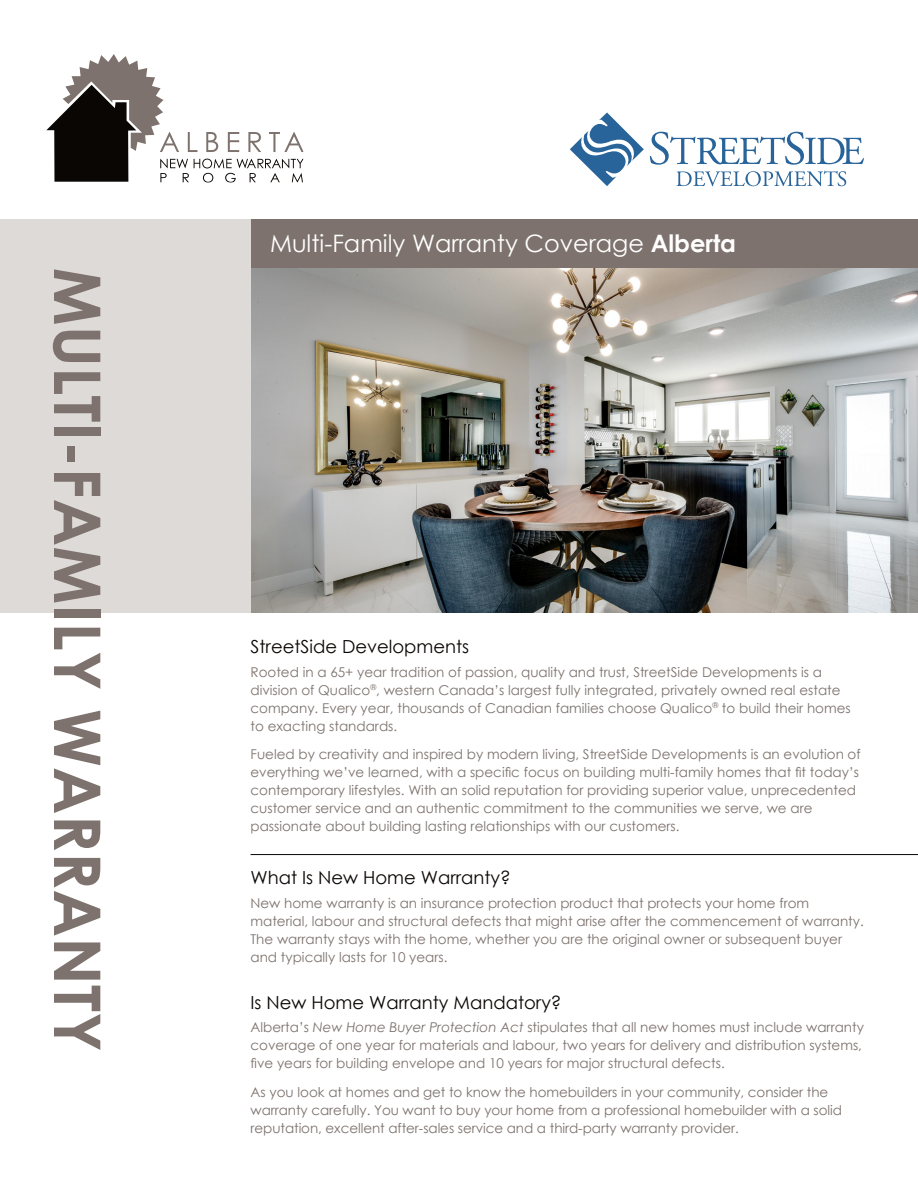
<style>
.page{position:relative;width:918px;height:1188px;background:#fff}
.page>*{position:absolute;margin:0;border:0;box-sizing:border-box;transform-origin:0 0}
.t1{font:700 64.5px "Century Gothic";color:#7d726d}
.Box_Heading{font:24px "Century Gothic";color:#fff}
.Heading{font:18px "Century Gothic";color:#0a0604}
.Body_Copy{font:13.5px/18px "Century Gothic";color:#7d726d}
.Heading-2{font:13.5px/18px "Century Gothic";color:#7d726d}
.s1{font-weight:700}
.s2{font-style:italic}
</style>
<div class="page">
<img style="left:251px;top:268px;width:667px;height:345px">
<svg style="left:46px;top:54px;width:258px;height:129px"></svg>
<div style="left:251px;top:219px;width:667px;height:49px;background:#7d726d"></div>
<hr style="left:251px;top:854px;width:667px;height:1px;background:#0a0604">
<div style="left:0;top:219px;width:251px;height:394px;background:#dedad8"></div>
<svg style="left:650px;top:132px;width:214px;height:33px"></svg>
<svg style="left:570px;top:113px;width:74px;height:73px"></svg>
<svg style="left:676px;top:171px;width:170px;height:15px"></svg>
<p class="t1" style="left:126px;top:268px;width:786px;rotate:90deg">MULTI-FAMILY WARRANTY</p>
<p class="Box_Heading" style="left:270px;top:227px;width:468px">Multi-Family Warranty Coverage <span class="s1">Alberta</span></p>
<p class="Heading" style="left:251px;top:634px;width:220px">StreetSide Developments</p>
<p class="Body_Copy" style="left:251px;top:663px;width:602px">Rooted in a 65+ year tradition of passion, quality and trust, StreetSide Developments is a division of Qualico<sup>®</sup>, western Canada’s largest fully integrated, privately owned real estate company. Every year, thousands of Canadian families choose Qualico<sup>®</sup> to build their homes to exacting standards.</p>
<p class="Body_Copy" style="left:251px;top:745px;width:612px">Fueled by creativity and inspired by modern living, StreetSide Developments is an evolution of everything we’ve learned, with a specific focus on building multi-family homes that fit today’s contemporary lifestyles. With an solid reputation for providing superior value, unprecedented customer service and an authentic commitment to the communities we serve, we are passionate about building lasting relationships with our customers.</p>
<p class="Heading" style="left:251px;top:865px;width:262px">What Is New Home Warranty?</p>
<p class="Heading-2" style="left:251px;top:893px;width:615px">New home warranty is an insurance protection product that protects your home from material, labour and structural defects that might arise after the commencement of warranty.<br>The warranty stays with the home, whether you are the original owner or subsequent buyer and typically lasts for 10 years.</p>
<p class="Heading" style="left:251px;top:990px;width:313px">Is New Home Warranty Mandatory?</p>
<p class="Body_Copy" style="left:251px;top:1018px;width:615px">Alberta’s <span class="s2">New Home Buyer Protection Act</span> stipulates that all new homes must include warranty coverage of one year for materials and labour, two years for delivery and distribution systems, five years for building envelope and 10 years for major structural defects.</p>
<p class="Body_Copy" style="left:251px;top:1083px;width:593px">As you look at homes and get to know the homebuilders in your community, consider the warranty carefully. You want to buy your home from a professional homebuilder with a solid reputation, excellent after-sales service and a third-party warranty provider.</p>
</div>
